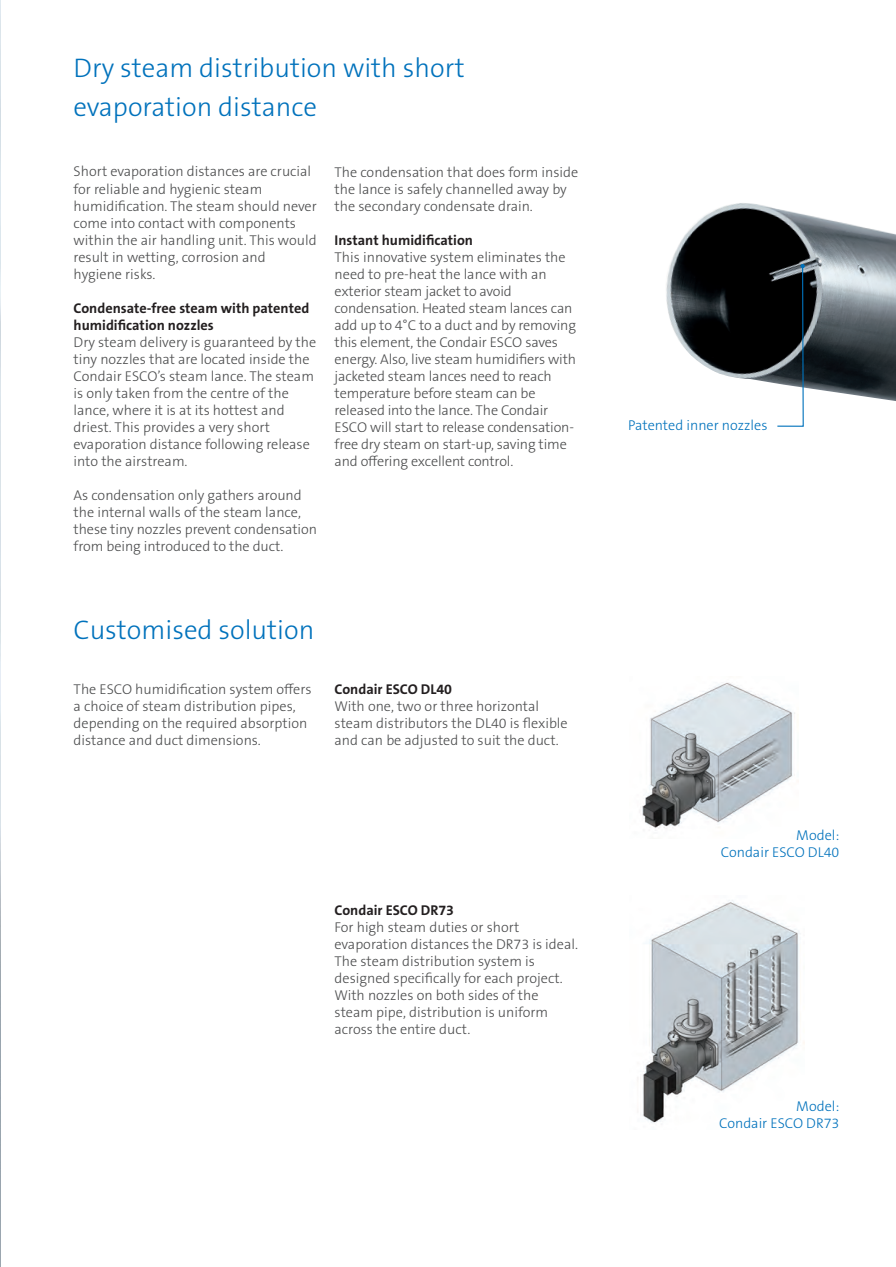
<style>
.page{position:relative;width:896px;height:1267px;background:#fff}
.page>*{position:absolute;margin:0;border:0;box-sizing:border-box;transform-origin:0 0}
.t1{font:300 27px/39px "The Sans B W3";color:#0072bc}
.t2{font:300 14.25px/17px "The Sans B W3";color:#4b4c4d}
.t3{font:700 14.25px/17px "The Sans B W7";color:#231f20}
.t4{font:300 14.25px/17px "The Sans B W3";color:#0072bc;text-align:right}
</style>
<div class="page">
<img style="left:0;top:0;width:1px;height:1267px">
<img style="left:642px;top:682px;width:153px;height:147px">
<img style="left:637px;top:900px;width:167px;height:223px">
<img style="left:666px;top:203px;width:229px;height:198px">
<svg style="left:776px;top:264px;width:28px;height:163px"></svg>
<h1 class="t1" style="left:74px;top:51px;width:392px">Dry steam distribution with short evaporation distance</h1>
<p class="t2" style="left:74px;top:165px;width:245px">Short evaporation distances are crucial for reliable and hygienic steam humidification. The steam should never come into contact with components within the air handling unit. This would result in wetting, corrosion and hygiene risks.</p>
<p class="t3" style="left:74px;top:299px;width:237px">Condensate-free steam with patented humidification nozzles</p>
<p class="t2" style="left:74px;top:335px;width:244px">Dry steam delivery is guaranteed by the tiny nozzles that are located inside the Condair ESCO’s steam lance. The steam is only taken from the centre of the lance, where it is at its hottest and driest. This provides a very short evaporation distance following release into the airstream.</p>
<p class="t2" style="left:74px;top:488px;width:245px">As condensation only gathers around the internal walls of the steam lance, these tiny nozzles prevent condensation from being introduced to the duct.</p>
<p class="t2" style="left:334px;top:165px;width:245px">The condensation that does form inside the lance is safely channelled away by the secondary condensate drain.</p>
<p class="t3" style="left:334px;top:231px;width:140px">Instant humidification</p>
<p class="t2" style="left:334px;top:250px;width:243px">This innovative system eliminates the need to pre-heat the lance with an exterior steam jacket to avoid condensation. Heated steam lances can add up to 4°C to a duct and by removing this element, the Condair ESCO saves energy. Also, live steam humidifiers with jacketed steam lances need to reach temperature before steam can be released into the lance. The Condair ESCO will start to release condensation&shy;free dry steam on start-up, saving time and offering excellent control.</p>
<h1 class="t1" style="left:74px;top:613px;width:242px">Customised solution</h1>
<p class="t2" style="left:74px;top:682px;width:239px">The ESCO humidification system offers a choice of steam distribution pipes, depending on the required absorption distance and duct dimensions.</p>
<p class="t3" style="left:334px;top:681px;width:119px">Condair ESCO DL40</p>
<p class="t2" style="left:334px;top:699px;width:235px">With one, two or three horizontal steam distributors the DL40 is flexible and can be adjusted to suit the duct.</p>
<p class="t3" style="left:334px;top:902px;width:121px">Condair ESCO DR73</p>
<p class="t2" style="left:334px;top:920px;width:245px">For high steam duties or short evaporation distances the DR73 is ideal.<br>The steam distribution system is designed specifically for each project.<br>With nozzles on both sides of the steam pipe, distribution is uniform across the entire duct.</p>
<p class="t4" style="left:628px;top:418px;width:141px">Patented inner nozzles</p>
<p class="t4" style="left:720px;top:828px;width:120px">Model:<br>Condair ESCO DL40</p>
<p class="t4" style="left:719px;top:1098px;width:122px">Model:<br>Condair ESCO DR73</p>
</div>
